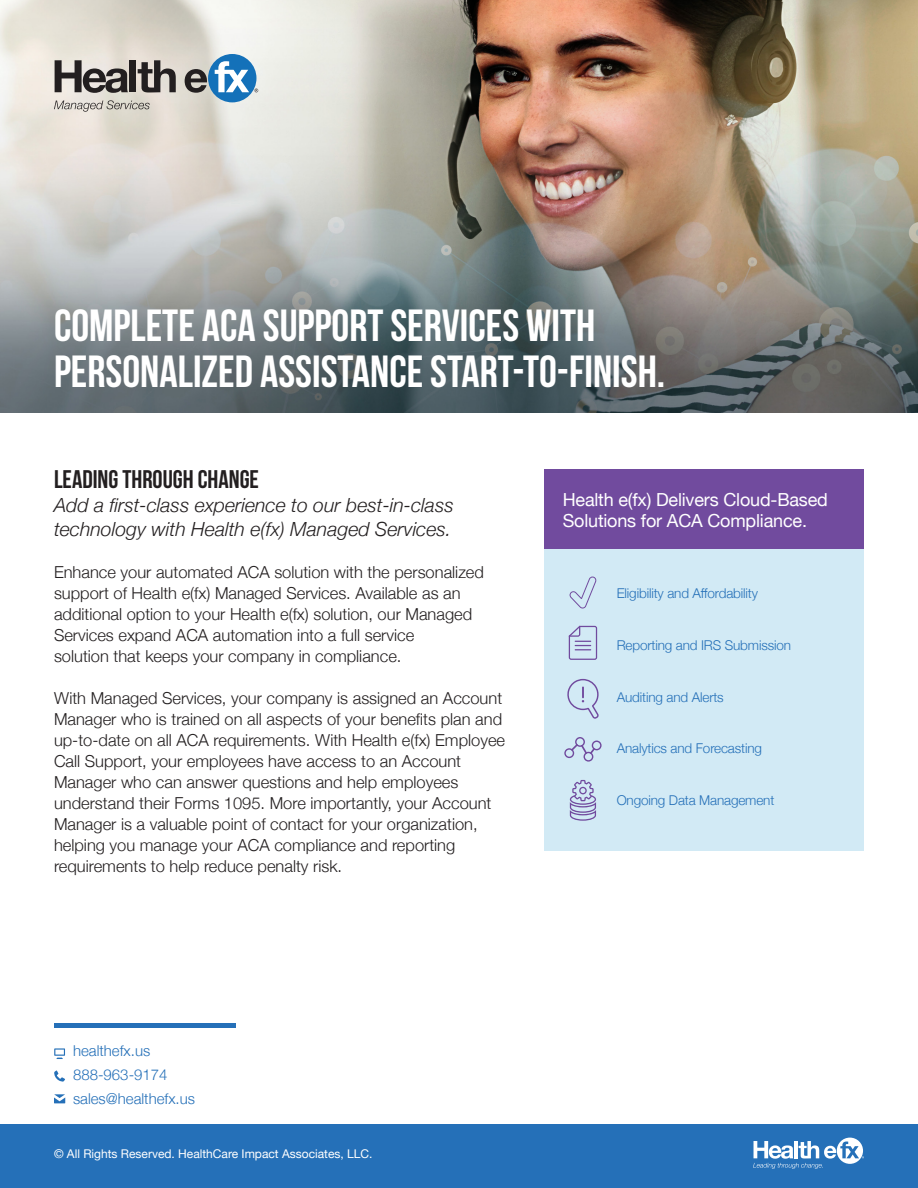
<style>
.page{position:relative;width:918px;height:1188px;background:#fff}
.page>*{position:absolute;margin:0;border:0;box-sizing:border-box;transform-origin:0 0}
.t1{font:700 45px "Bebas Neue";color:#fff}
.t2{font:700 25.5px "Bebas Neue";color:#231f20}
.t3{font:italic 300 19.5px "Helvetica Neue";color:#231f20}
.t4{font:18px/21px "Helvetica Neue";letter-spacing:-.01em;color:#fff}
.t5{font:300 16.5px/21px "Helvetica Neue";color:#231f20}
.t6{font:300 15px "Helvetica Neue";color:#2570b8}
.t7{font:300 13.5px "Helvetica Neue";letter-spacing:-.01em;color:#2570b8}
.t8{font:12px "Helvetica Neue";color:#fff}
</style>
<div class="page">
<div style="left:0;top:1124px;width:918px;height:64px;background:#2570b8"></div>
<svg style="left:753px;top:1138px;width:111px;height:31px"></svg>
<div style="left:545px;top:469px;width:319px;height:382px;background:#d2eaf5"></div>
<div style="left:545px;top:469px;width:319px;height:80px;background:#714b9e"></div>
<img style="left:0;top:0;width:918px;height:412px">
<div style="left:208px;top:54px;width:48px;height:48px;background:#1471b9;border-radius:50%"></div>
<svg style="left:185px;top:69px;width:22px;height:24px"></svg>
<svg style="left:55px;top:60px;width:73px;height:33px;background:#85817e"></svg>
<div style="left:130px;top:60px;width:6px;height:32px;background:#231f20"></div>
<svg style="left:138px;top:60px;width:38px;height:33px"></svg>
<svg style="left:215px;top:61px;width:43px;height:31px"></svg>
<svg style="left:54px;top:100px;width:96px;height:12px"></svg>
<svg style="left:570px;top:577px;width:27px;height:32px"></svg>
<svg style="left:569px;top:626px;width:28px;height:34px"></svg>
<svg style="left:564px;top:737px;width:38px;height:25px"></svg>
<svg style="left:570px;top:780px;width:26px;height:41px"></svg>
<svg style="left:567px;top:679px;width:32px;height:40px"></svg>
<div style="left:54px;top:1023px;width:182px;height:5px;background:#2570b8"></div>
<svg style="left:54px;top:1070px;width:11px;height:12px"></svg>
<svg style="left:54px;top:1048px;width:11px;height:11px"></svg>
<svg style="left:54px;top:1094px;width:11px;height:9px"></svg>
<p class="t1" style="left:54px;top:301px;width:543px">COMPLETE ACA SUPPORT SERVICES WITH</p>
<p class="t1" style="left:54px;top:347px;width:613px">PERSONALIZED ASSISTANCE START-TO-FINISH.</p>
<p class="t2" style="left:54px;top:466px;width:207px">LEADING THROUGH CHANGE</p>
<p class="t3" style="left:54px;top:490px;width:401px">Add a first-class experience to our best-in-class</p>
<p class="t3" style="left:54px;top:514px;width:399px">technology with Health e(fx) Managed Services.</p>
<p class="t5" style="left:54px;top:561px;width:432px">Enhance your automated ACA solution with the personalized</p>
<p class="t5" style="left:54px;top:582px;width:408px">support of Health e(fx) Managed Services. Available as an</p>
<p class="t5" style="left:54px;top:603px;width:420px">additional option to your Health e(fx) solution, our Managed</p>
<p class="t5" style="left:54px;top:624px;width:362px">Services expand ACA automation into a full service</p>
<p class="t5" style="left:54px;top:645px;width:349px">solution that keeps your company in compliance.</p>
<p class="t5" style="left:54px;top:687px;width:453px">With Managed Services, your company is assigned an Account Manager who is trained on all aspects of your benefits plan and up-to-date on all ACA requirements. With Health e(fx) Employee Call Support, your employees have access to an Account Manager who can answer questions and help employees understand their Forms 1095. More importantly, your Account Manager is a valuable point of contact for your organization, helping you manage your ACA compliance and reporting requirements to help reduce penalty risk.</p>
<p class="t4" style="left:563px;top:490px;width:267px">Health e(fx) Delivers Cloud-Based<br>Solutions for ACA Compliance.</p>
<p class="t7" style="left:617px;top:583px;width:143px">Eligibility and Affordability</p>
<p class="t7" style="left:617px;top:634px;width:176px">Reporting and IRS Submission</p>
<p class="t7" style="left:617px;top:686px;width:109px">Auditing and Alerts</p>
<p class="t7" style="left:617px;top:738px;width:147px">Analytics and Forecasting</p>
<p class="t7" style="left:617px;top:790px;width:159px">Ongoing Data Management</p>
<p class="t6" style="left:73px;top:1039px;width:79px">healthefx.us</p>
<p class="t6" style="left:73px;top:1063px;width:96px">888-963-9174</p>
<p class="t6" style="left:73px;top:1087px;width:123px">sales@healthefx.us</p>
<p class="t8" style="left:54px;top:1145px;width:320px">© All Rights Reserved. HealthCare Impact Associates, LLC.</p>
</div>
